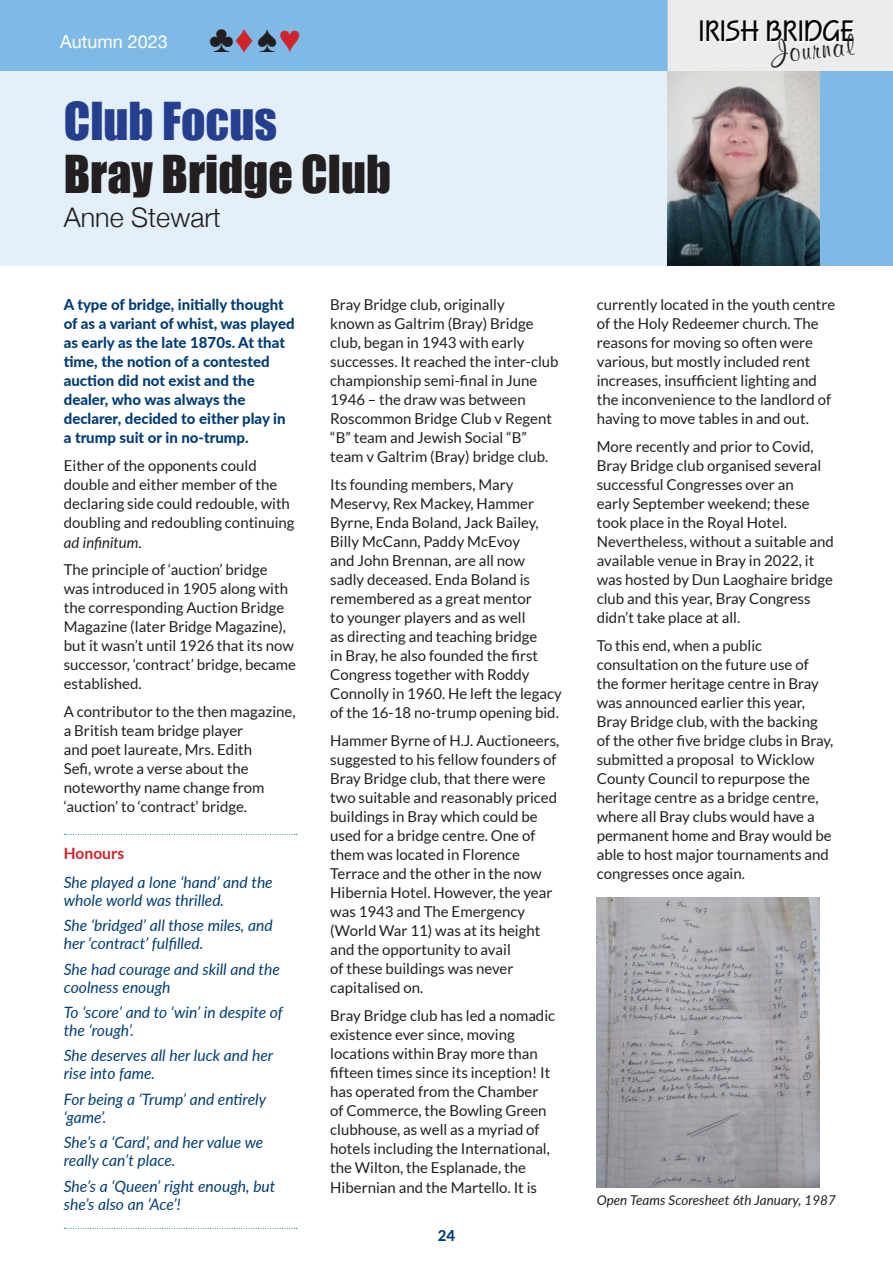
<style>
.page{position:relative;width:893px;height:1263px;background:#fff}
.page>*{position:absolute;margin:0;border:0;box-sizing:border-box;transform-origin:0 0}
.t1{font:48px "Impact";color:#231f20}
.t2{font:48px "Impact";color:#253f8e}
.t3{font:700 30.6px "Squire D";color:#040503}
.t4{font:700 30.6px "Murray Hill BT";color:#231f20}
.t5{font:300 27px "Helvetica Neue";color:#231f20}
.t6{font:18px "Helvetica Neue";color:#fff}
.t7{font:italic 15.6px/18px "Lato";color:#003d74}
.t8{font:700 15.6px "Lato";color:#d1232a}
.t9{font:15px/19px "Lato";color:#231f20}
.t10{font:800 15px/19px "Lato";color:#003d74}
.t11{font:italic 13.5px "Lato";color:#231f20}
.s1{font-family:"Andale Mono";font-size:38.1px;color:#231f20}
.s2{font-family:"Andale Mono";font-size:38.1px;color:#d1232a}
.s3{font-style:italic}
</style>
<div class="page">
<div style="left:0;top:0;width:892px;height:73px;background:#7fb9e5"></div>
<div style="left:668px;top:0;width:225px;height:72px;background:#ececee"></div>
<div style="left:702px;top:22px;width:153px;height:21px;background:linear-gradient(to right,#f2f2f4,#f3f3f4)"></div>
<div style="left:0;top:72px;width:669px;height:194px;background:#e3eff9"></div>
<div style="left:668px;top:72px;width:225px;height:194px;background:#7fb9e5"></div>
<img style="left:668px;top:72px;width:152px;height:194px">
<svg style="left:64px;top:834px;width:233px;height:1px"></svg>
<img style="left:596px;top:897px;width:224px;height:290px">
<svg style="left:64px;top:1228px;width:233px;height:1px"></svg>
<p class="t6" style="left:60px;top:28px;width:243px">Autumn 2023 <span class="s1">♣</span><span class="s2">♦</span><span class="s1">♠</span><span class="s2">♥</span></p>
<h1 class="t2" style="left:64px;top:84px;width:215px">Club Focus</h1>
<h1 class="t1" style="left:64px;top:136px;width:329px">Bray Bridge Club</h1>
<h3 class="t5" style="left:64px;top:196px;width:159px">Anne Stewart</h3>
<p class="t10" style="left:64px;top:294px;width:232px">A type of bridge, initially thought of as a variant of whist, was played as early as the late 1870s. At that time, the notion of a contested auction did not exist and the dealer, who was always the declarer, decided to either play in a trump suit or in no-trump.</p>
<p class="t9" style="left:64px;top:455px;width:232px">Either of the opponents could double and either member of the declaring side could redouble, with doubling and redoubling continuing <span class="s3">ad infinitum</span>.</p>
<p class="t9" style="left:64px;top:560px;width:234px">The principle of ‘auction’ bridge was introduced in 1905 along with the corresponding Auction Bridge<br>Magazine (later Bridge Magazine), but it wasn’t until 1926 that its now successor, ‘contract’ bridge, became established.</p>
<p class="t9" style="left:64px;top:702px;width:233px">A contributor to the then magazine, a British team bridge player<br>and poet laureate, Mrs. Edith<br>Sefi, wrote a verse about the noteworthy name change from ‘auction’ to ‘contract’ bridge.</p>
<p class="t8" style="left:64px;top:844px;width:62px">Honours</p>
<p class="t7" style="left:64px;top:872px;width:210px">She played a lone ‘hand’ and the whole world was thrilled.</p>
<p class="t7" style="left:64px;top:916px;width:210px">She ‘bridged’ all those miles, and her ‘contract’ fulfilled.</p>
<p class="t7" style="left:64px;top:959px;width:218px">She had courage and skill and the coolness enough</p>
<p class="t7" style="left:64px;top:1003px;width:221px">To ‘score’ and to ‘win’ in despite of the ‘rough’.</p>
<p class="t7" style="left:64px;top:1046px;width:211px">She deserves all her luck and her rise into fame.</p>
<p class="t7" style="left:64px;top:1089px;width:204px">For being a ‘Trump’ and entirely ‘game’.</p>
<p class="t7" style="left:64px;top:1133px;width:201px">She’s a ‘Card’, and her value we really can’t place.</p>
<p class="t7" style="left:64px;top:1176px;width:213px">She’s a ‘Queen’ right enough, but she’s also an ‘Ace’!</p>
<p class="t9" style="left:330px;top:295px;width:230px">Bray Bridge club, originally<br>known as Galtrim (Bray) Bridge club, began in 1943 with early successes. It reached the inter-club championship semi-final in June<br>1946 – the draw was between<br>Roscommon Bridge Club v Regent “B” team and Jewish Social “B” team v Galtrim (Bray) bridge club.</p>
<p class="t9" style="left:330px;top:474px;width:233px">Its founding members, Mary<br>Meservy, Rex Mackey, Hammer<br>Byrne, Enda Boland, Jack Bailey,<br>Billy McCann, Paddy McEvoy<br>and John Brennan, are all now sadly deceased. Enda Boland is remembered as a great mentor<br>to younger players and as well<br>as directing and teaching bridge<br>in Bray, he also founded the first<br>Congress together with Roddy<br>Connolly in 1960. He left the legacy of the 16-18 no-trump opening bid.</p>
<p class="t9" style="left:330px;top:731px;width:231px">Hammer Byrne of H.J. Auctioneers, suggested to his fellow founders of<br>Bray Bridge club, that there were two suitable and reasonably priced buildings in Bray which could be used for a bridge centre. One of them was located in Florence<br>Terrace and the other in the now<br>Hibernia Hotel. However, the year was 1943 and The Emergency (World War 11) was at its height and the opportunity to avail<br>of these buildings was never capitalised on.</p>
<p class="t9" style="left:330px;top:1006px;width:226px">Bray Bridge club has led a nomadic existence ever since, moving locations within Bray more than fifteen times since its inception! It has operated from the Chamber of Commerce, the Bowling Green clubhouse, as well as a myriad of hotels including the International, the Wilton, the Esplanade, the<br>Hibernian and the Martello. It is</p>
<p class="t10" style="left:438px;top:1225px;width:19px">24</p>
<h2 class="t3" style="left:699px;top:14px;width:157px">IRISH BRIDGE</h2>
<h2 class="t4" style="left:769px;top:34px;width:84px;rotate:-6deg">Journal</h2>
<p class="t9" style="left:597px;top:295px;width:240px">currently located in the youth centre of the Holy Redeemer church. The reasons for moving so often were various, but mostly included rent increases, insufficient lighting and the inconvenience to the landlord of having to move tables in and out.</p>
<p class="t9" style="left:597px;top:436px;width:239px">More recently and prior to Covid,<br>Bray Bridge club organised several successful Congresses over an<br>early September weekend; these took place in the Royal Hotel.<br>Nevertheless, without a suitable and available venue in Bray in 2022, it was hosted by Dun Laoghaire bridge club and this year, Bray Congress didn’t take place at all.</p>
<p class="t9" style="left:597px;top:635px;width:238px">To this end, when a public consultation on the future use of the former heritage centre in Bray was announced earlier this year,<br>Bray Bridge club, with the backing of the other five bridge clubs in Bray, submitted a proposal to Wicklow<br>County Council to repurpose the heritage centre as a bridge centre, where all Bray clubs would have a permanent home and Bray would be able to host major tournaments and congresses once again.</p>
<p class="t11" style="left:597px;top:1190px;width:241px">Open Teams Scoresheet 6th January, 1987</p>
</div>
